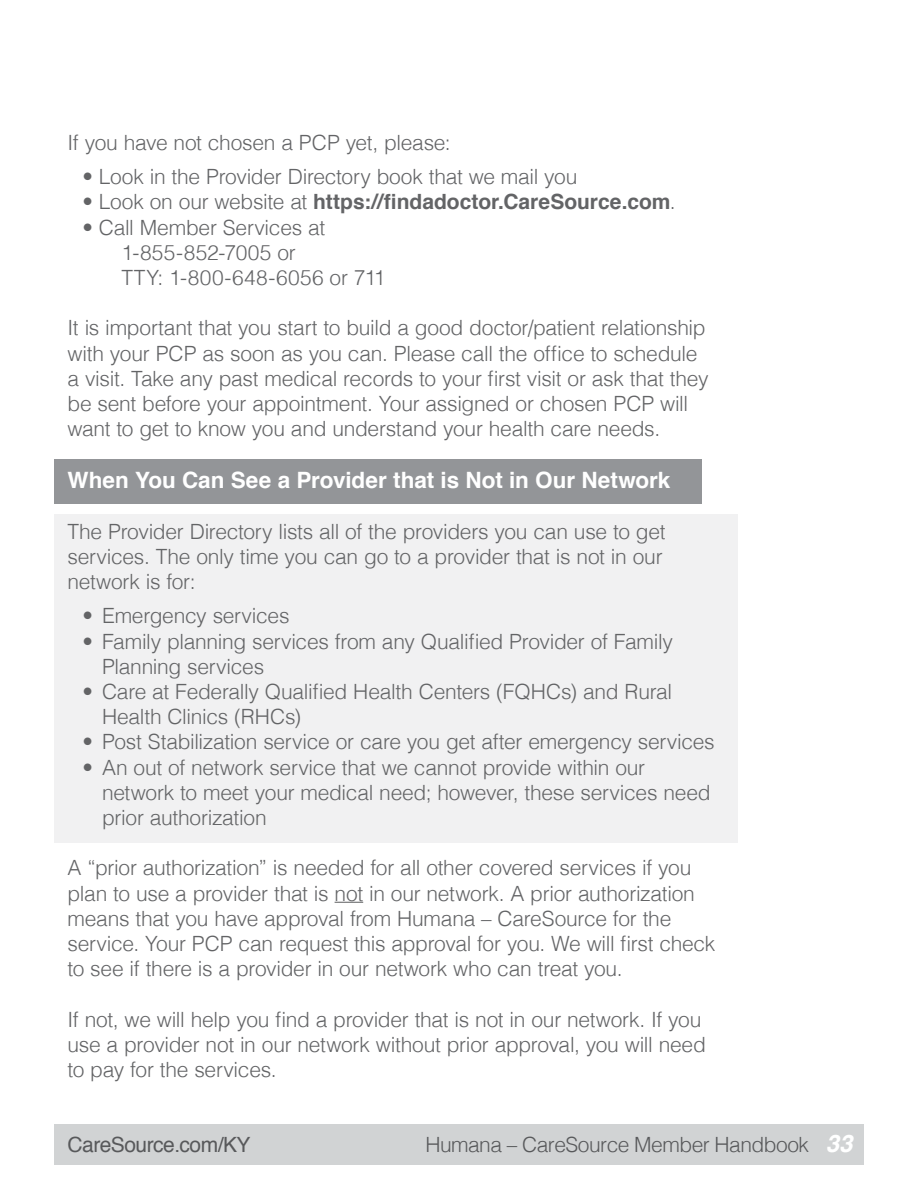
<style>
.page{position:relative;width:918px;height:1188px;background:#fff}
.page>*{position:absolute;margin:0;border:0;box-sizing:border-box;transform-origin:0 0}
.t1{font:700 22.5px "Helvetica";color:#fff}
.t2{font:300 21px/25.2px "Helvetica";letter-spacing:-.015em;color:#636466}
.t3{font:700 21px "Helvetica";color:#636466}
.t4{font:300 21px "Helvetica";letter-spacing:-.025em;color:#58595b}
.t5{font:21px "Helvetica";letter-spacing:-.025em;color:#58595b}
.s1{font-weight:300}
.s2{font-weight:700;font-style:italic;font-size:24px;color:#fff}
</style>
<div class="page">
<div style="left:54px;top:1125px;width:810px;height:40px;background:#d1d3d4"></div>
<div style="left:54px;top:459px;width:648px;height:45px;background:#939598"></div>
<div style="left:54px;top:514px;width:684px;height:329px;background:#f1f1f2"></div>
<svg style="left:335px;top:902px;width:28px;height:1px"></svg>
<p class="t2" style="left:68px;top:129px;width:385px">If you have not chosen a PCP yet, please:</p>
<p class="t2" style="left:82px;top:163px;width:497px">• Look in the Provider Directory book that we mail you</p>
<p class="t3" style="left:82px;top:185px;width:595px"><span class="s1">• Look on our website at</span> https://findadoctor.CareSource.com<span class="s1">.</span></p>
<p class="t2" style="left:121px;top:213px;width:266px;text-indent:-39px">• Call Member Services at<br>1-855-852-7005 or<br>TTY: 1-800-648-6056 or 711</p>
<p class="t2" style="left:68px;top:314px;width:643px">It is important that you start to build a good doctor/patient relationship with your PCP as soon as you can. Please call the office to schedule a visit. Take any past medical records to your first visit or ask that they be sent before your appointment. Your assigned or chosen PCP will want to get to know you and understand your health care needs.</p>
<p class="t1" style="left:68px;top:462px;width:604px">When You Can See a Provider that is Not in Our Network</p>
<p class="t2" style="left:68px;top:517px;width:600px">The Provider Directory lists all of the providers you can use to get services. The only time you can go to a provider that is not in our network is for:</p>
<p class="t2" style="left:82px;top:602px;width:209px">• Emergency services</p>
<p class="t2" style="left:102px;top:627px;width:572px;text-indent:-20px">• Family planning services from any Qualified Provider of Family<br>Planning services</p>
<p class="t2" style="left:102px;top:678px;width:572px;text-indent:-20px">• Care at Federally Qualified Health Centers (FQHCs) and Rural<br>Health Clinics (RHCs)</p>
<p class="t2" style="left:82px;top:728px;width:634px">• Post Stabilization service or care you get after emergency services</p>
<p class="t2" style="left:102px;top:753px;width:610px;text-indent:-20px">• An out of network service that we cannot provide within our network to meet your medical need; however, these services need prior authorization</p>
<p class="t2" style="left:68px;top:854px;width:649px">A “prior authorization” is needed for all other covered services if you plan to use a provider that is not in our network. A prior authorization means that you have approval from Humana – CareSource for the service. Your PCP can request this approval for you. We will first check to see if there is a provider in our network who can treat you.</p>
<p class="t2" style="left:68px;top:1005px;width:640px">If not, we will help you find a provider that is not in our network. If you use a provider not in our network without prior approval, you will need to pay for the services.</p>
<p class="t5" style="left:68px;top:1128px;width:184px">CareSource.com/KY</p>
<p class="t4" style="left:425px;top:1127px;width:429px">Humana – CareSource Member Handbook <span class="s2">33</span></p>
</div>
